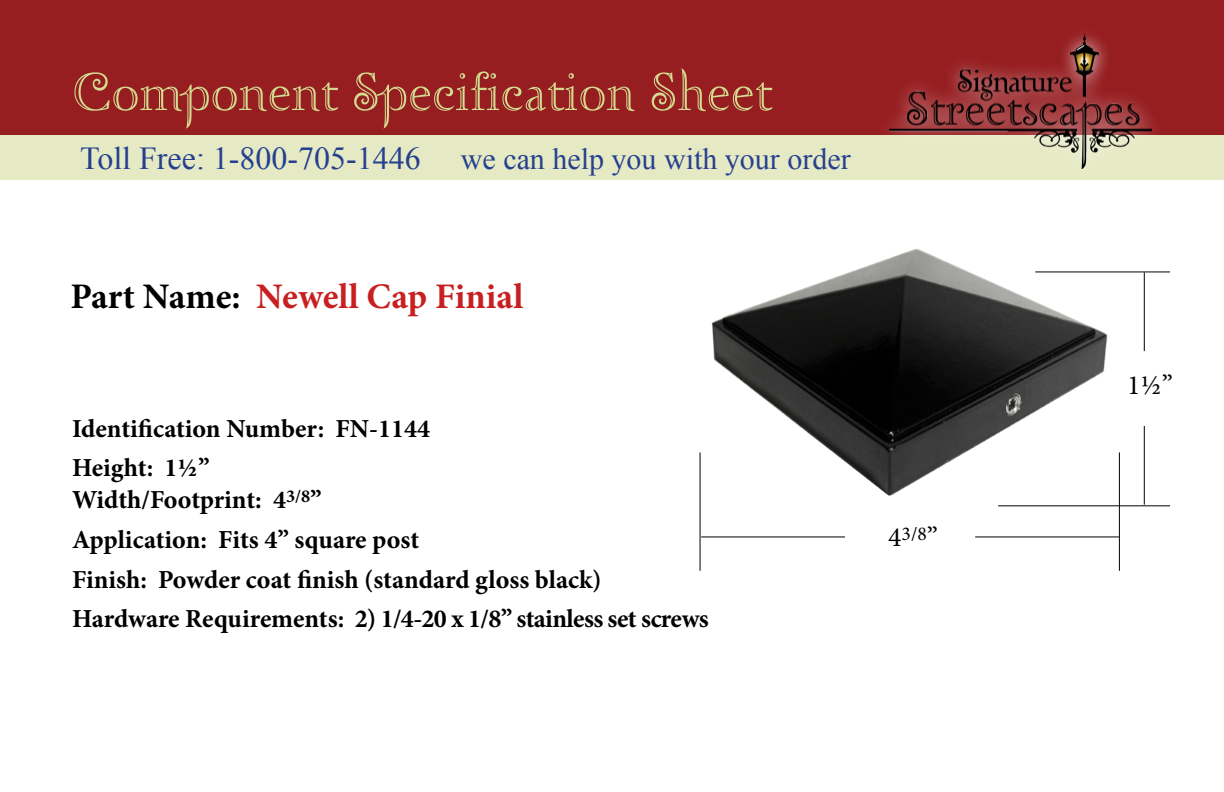
<style>
.page{position:relative;width:1224px;height:792px;background:#fff}
.page>*{position:absolute;margin:0;border:0;box-sizing:border-box;transform-origin:0 0}
.t1{font:52px "Zephyr Openface";color:#d4db91}
.t2{font:700 36px "Minion Pro";color:#c82021}
.t3{font:30px "Times New Roman";color:#25408f}
.t4{font:27.8px "Minion Pro";color:#000}
.t5{font:700 26px/40px "Minion Pro";letter-spacing:-.005em;color:#000}
.t6{font:19.6px "Minion Pro";color:#000}
.s1{font-size:32px}
.s2{color:#000}
.s3{font-size:25.8px}
.s4{font-size:27.8px}
</style>
<div class="page">
<div style="left:0;top:120px;width:1224px;height:60px;background:#e6eac4"></div>
<div style="left:0;top:0;width:1224px;height:135px;background:#961e21"></div>
<div style="left:874px;top:22px;width:293px;height:161px;background:#fff;opacity:.8"></div>
<img style="left:890px;top:34px;width:262px;height:135px">
<img style="left:699px;top:248px;width:424px;height:268px">
<hr style="left:1144px;top:426px;width:1px;height:79px;background:#000">
<hr style="left:1144px;top:272px;width:1px;height:79px;background:#000">
<hr style="left:998px;top:505px;width:172px;height:1px;background:#000">
<hr style="left:1035px;top:271px;width:135px;height:1px;background:#000">
<hr style="left:701px;top:536px;width:144px;height:1px;background:#000">
<hr style="left:975px;top:536px;width:144px;height:1px;background:#000">
<hr style="left:700px;top:452px;width:1px;height:119px;background:#000">
<hr style="left:1119px;top:452px;width:1px;height:119px;background:#000">
<h1 class="t1" style="left:72px;top:59px;width:702px">Component Specification Sheet</h1>
<p class="t3" style="left:80px;top:138px;width:772px"><span class="s1">Toll Free: 1-800-705-1446</span> we can help you with your order</p>
<h2 class="t2" style="left:71px;top:271px;width:454px"><span class="s2">Part Name:</span> Newell Cap Finial</h2>
<p class="t5" style="left:72px;top:408px;width:360px">Identification Number: FN-1144<br>Height: 1½”</p>
<p class="t5" style="left:72px;top:479px;width:638px">Width/Footprint: <span class="s3">4</span><sup>3/8</sup><span class="s3">”<br></span>Application: Fits 4” square post<br>Finish: Powder coat finish (standard gloss black)<br>Hardware Requirements: 2) 1/4-20 x 1/8” stainless set screws</p>
<p class="t6" style="left:888px;top:521px;width:51px"><span class="s4">4</span>3/8<span class="s4">”</span></p>
<p class="t4" style="left:1127px;top:367px;width:47px">1½”</p>
</div>
